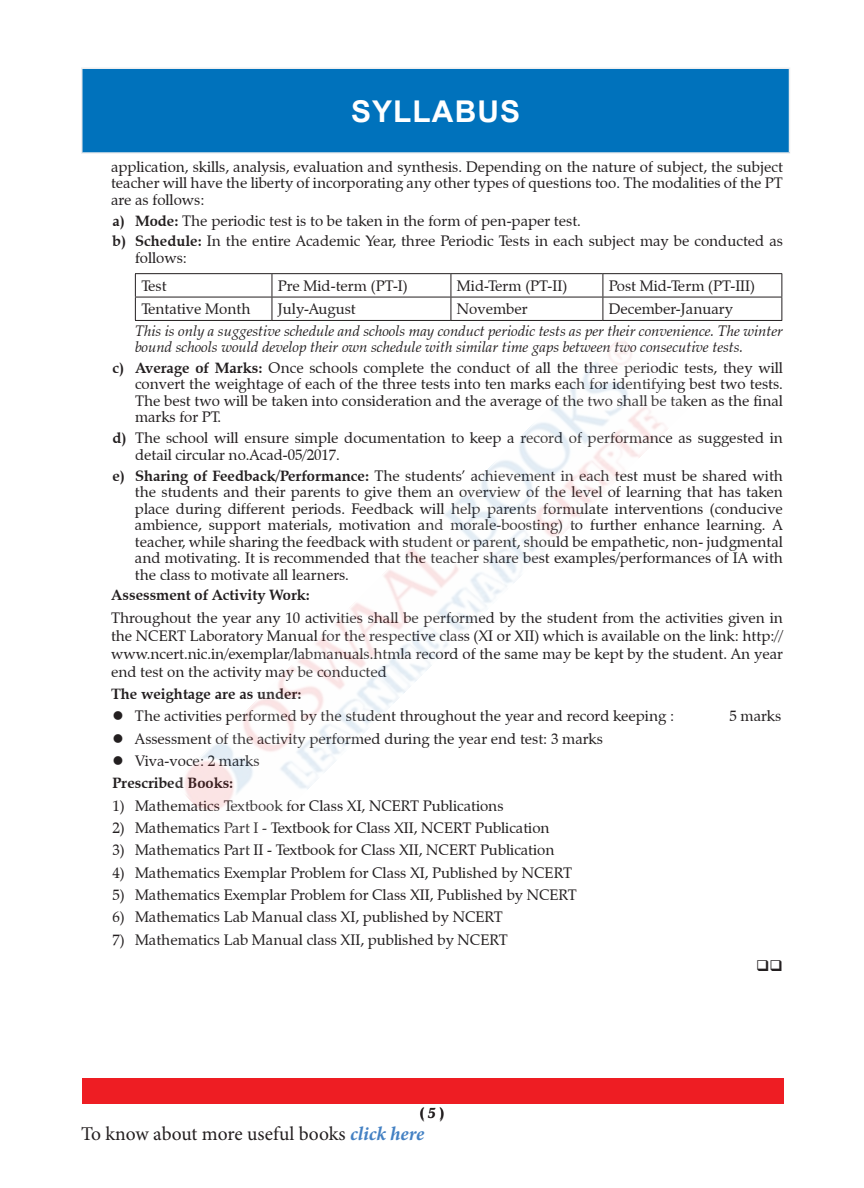
<style>
.page{position:relative;width:864px;height:1188px;background:#fff}
.page>*{position:absolute;margin:0;border:0;box-sizing:border-box;transform-origin:0 0}
.t1{font:700 30px "Arial";letter-spacing:.035em;color:#fff}
.t2{font:19.5px "Minion Pro";letter-spacing:-.005em;color:#231f20}
.t3{font:15px/16.5px "Zapf Calligraphic 801 BT";color:#231f20;text-align:justify}
.t4{font:italic 15px/16.5px "Zapf Calligraphic 801 BT";color:#231f20}
.t5{font:700 15px "Zapf Calligraphic 801 BT";color:#231f20}
.t6{font:700 15px "Palatino";color:#231f20}
.s1{font-weight:700}
.s2{font-style:italic}
.s3{font-weight:700;font-style:italic;color:#4481c3}
</style>
<div class="page">
<div style="left:82px;top:1078px;width:701px;height:26px;background:#ee1d23"></div>
<div style="left:82px;top:68px;width:708px;height:85px;background:#0072bc"></div>
<hr style="left:81px;top:68px;width:709px;height:1px;background:#eeeeef">
<hr style="left:81px;top:69px;width:1px;height:83px;background:#eeeeef">
<hr style="left:789px;top:69px;width:1px;height:83px;background:#eeeeef">
<hr style="left:81px;top:152px;width:709px;height:2px;background:#eeeeef">
<hr style="left:135px;top:273px;width:137px;height:1px;background:#231f20">
<hr style="left:272px;top:273px;width:179px;height:1px;background:#231f20">
<hr style="left:451px;top:273px;width:152px;height:1px;background:#231f20">
<hr style="left:603px;top:273px;width:179px;height:1px;background:#231f20">
<hr style="left:135px;top:297px;width:137px;height:1px;background:#231f20">
<svg style="left:135px;top:274px;width:1px;height:46px"></svg>
<hr style="left:272px;top:297px;width:179px;height:1px;background:#231f20">
<svg style="left:272px;top:274px;width:1px;height:46px"></svg>
<hr style="left:451px;top:297px;width:152px;height:1px;background:#231f20">
<svg style="left:451px;top:274px;width:1px;height:46px"></svg>
<hr style="left:603px;top:297px;width:179px;height:1px;background:#231f20">
<svg style="left:603px;top:274px;width:1px;height:46px"></svg>
<svg style="left:782px;top:274px;width:1px;height:46px"></svg>
<hr style="left:135px;top:320px;width:137px;height:1px;background:#231f20">
<hr style="left:272px;top:320px;width:179px;height:1px;background:#231f20">
<hr style="left:451px;top:320px;width:152px;height:1px;background:#231f20">
<hr style="left:603px;top:320px;width:179px;height:1px;background:#231f20">
<img style="left:184px;top:341px;width:483px;height:469px">
<p class="t1" style="left:351px;top:90px;width:171px">SYLLABUS</p>
<p class="t3" style="left:111px;top:158px;width:674px">application, skills, analysis, evaluation and synthesis. Depending on the nature of subject, the subject teacher will have the liberty of incorporating any other types of questions too. The modalities of the PT are as follows:</p>
<p class="t3" style="left:112px;top:212px;width:470px"><span class="s1">a) Mode:</span> The periodic test is to be taken in the form of pen-paper test.</p>
<p class="t3" style="left:135px;top:233px;width:649px;text-indent:-23px"><span class="s1">b) Schedule:</span> In the entire Academic Year, three Periodic Tests in each subject may be conducted as follows:</p>
<p class="t3" style="left:141px;top:278px;width:27px">Test</p>
<p class="t3" style="left:278px;top:278px;width:131px">Pre Mid-term (PT-I)</p>
<p class="t3" style="left:457px;top:278px;width:112px">Mid-Term (PT-II)</p>
<p class="t3" style="left:609px;top:278px;width:148px">Post Mid-Term (PT-III)</p>
<p class="t3" style="left:141px;top:301px;width:111px">Tentative Month</p>
<p class="t3" style="left:278px;top:301px;width:79px">July-August</p>
<p class="t3" style="left:457px;top:301px;width:72px">November</p>
<p class="t3" style="left:609px;top:301px;width:126px">December-January</p>
<p class="t4" style="left:135px;top:322px;width:650px">This is only a suggestive schedule and schools may conduct periodic tests as per their convenience. The winter bound schools would develop their own schedule with similar time gaps between two consecutive tests.</p>
<p class="t3" style="left:135px;top:360px;width:649px;text-indent:-23px"><span class="s1">c) Average of Marks:</span> Once schools complete the conduct of all the three periodic tests, they will convert the weightage of each of the three tests into ten marks each for identifying best two tests.<br>The best two will be taken into consideration and the average of the two shall be taken as the final marks for PT.</p>
<p class="t3" style="left:135px;top:430px;width:649px;text-indent:-22px"><span class="s1">d)</span> The school will ensure simple documentation to keep a record of performance as suggested in detail circular no.Acad-05/2017.</p>
<p class="t3" style="left:135px;top:467px;width:650px;text-indent:-22px"><span class="s1">e) Sharing of Feedback/Performance:</span> The students’ achievement in each test must be shared with the students and their parents to give them an overview of the level of learning that has taken place during different periods. Feedback will help parents formulate interventions (conducive ambience, support materials, motivation and morale-boosting) to further enhance learning. A teacher, while sharing the feedback with student or parent, should be empathetic, non- judgmental and motivating. It is recommended that the teacher share best examples/performances of IA with the class to motivate all learners.</p>
<p class="t5" style="left:111px;top:586px;width:200px">Assessment of Activity Work:</p>
<p class="t3" style="left:111px;top:609px;width:673px;line-height:18px">Throughout the year any 10 activities shall be performed by the student from the activities given in the NCERT Laboratory Manual for the respective class (XI or XII) which is available on the link: http:// www.ncert.nic.in/exemplar/labmanuals.htmla record of the same may be kept by the student. An year end test on the activity may be conducted</p>
<p class="t5" style="left:111px;top:685px;width:192px">The weightage are as under:</p>
<p class="t3" style="left:112px;top:708px;width:563px">● The activities performed by the student throughout the year and record keeping :</p>
<p class="t3" style="left:729px;top:708px;width:53px">5 marks</p>
<p class="t3" style="left:112px;top:730px;width:492px">● Assessment of the activity performed during the year end test: 3 marks</p>
<p class="t3" style="left:112px;top:753px;width:149px">● Viva-voce: 2 marks</p>
<p class="t5" style="left:112px;top:774px;width:122px">Prescribed Books:</p>
<p class="t3" style="left:112px;top:797px;width:392px">1) Mathematics Textbook for Class XI, NCERT Publications</p>
<p class="t3" style="left:112px;top:820px;width:439px">2) Mathematics Part I - Textbook for Class XII, NCERT Publication</p>
<p class="t3" style="left:112px;top:842px;width:444px">3) Mathematics Part II - Textbook for Class XII, NCERT Publication</p>
<p class="t3" style="left:112px;top:864px;width:461px">4) Mathematics Exemplar Problem for Class XI, Published by NCERT</p>
<p class="t3" style="left:112px;top:887px;width:466px">5) Mathematics Exemplar Problem for Class XII, Published by NCERT</p>
<p class="t3" style="left:112px;top:909px;width:392px">6) Mathematics Lab Manual class XI, published by NCERT</p>
<p class="t3" style="left:112px;top:931px;width:397px">7) Mathematics Lab Manual class XII, published by NCERT</p>
<p class="t6" style="left:420px;top:1104px;width:26px">( <span class="s2">5</span> )</p>
<h2 class="t2" style="left:81px;top:1121px;width:345px">To know about more useful books <span class="s3">click here</span></h2>
</div>
